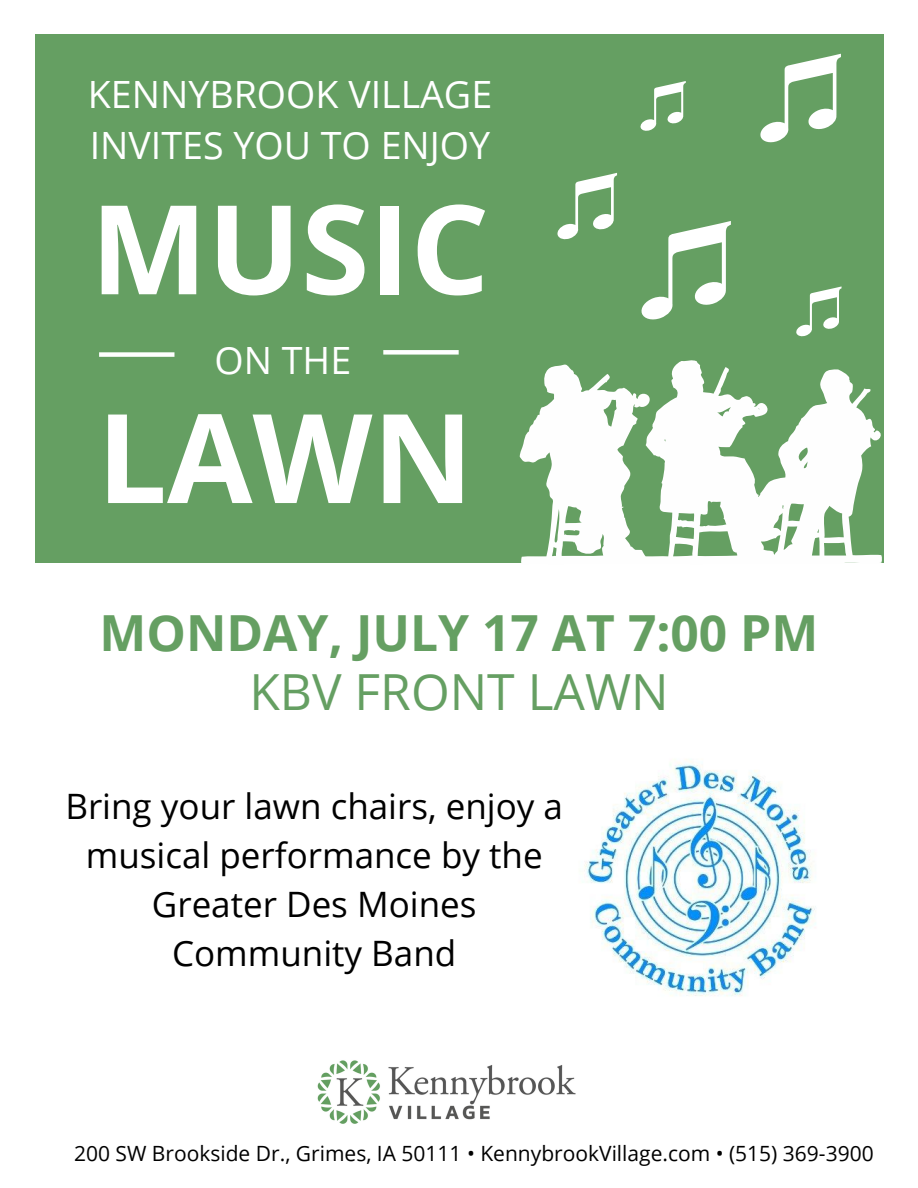
<style>
.page{position:relative;width:918px;height:1188px;background:#fff}
.page>*{position:absolute;margin:0;border:0;box-sizing:border-box;transform-origin:0 0}
.t1{font:700 124.05px "Open Sans";color:#fff}
.t2{font:700 49.8px "Open Sans";color:#659f62}
.t3{font:49.8px "Open Sans";color:#659f62}
.t4{font:37.65px/51.8px "Open Sans";color:#fff}
.t5{font:34.95px/48.9px "Open Sans";color:#000;text-align:center}
.t6{font:21px "Open Sans";color:#000}
</style>
<div class="page">
<div style="left:35px;top:34px;width:848px;height:528px;background:#659f62"></div>
<div style="left:99px;top:352px;width:75px;height:5px;background:#fff"></div>
<div style="left:383px;top:350px;width:76px;height:5px;background:#fff"></div>
<svg style="left:641px;top:221px;width:90px;height:99px"></svg>
<svg style="left:760px;top:54px;width:81px;height:89px"></svg>
<svg style="left:640px;top:81px;width:46px;height:50px"></svg>
<svg style="left:796px;top:286px;width:46px;height:51px"></svg>
<svg style="left:557px;top:173px;width:60px;height:67px"></svg>
<svg style="left:520px;top:359px;width:364px;height:204px;fill:#fefefe"></svg>
<img style="left:584px;top:759px;width:232px;height:237px">
<img style="left:317px;top:1060px;width:259px;height:64px">
<p class="t4" style="left:88px;top:67px;width:406px">KENNYBROOK VILLAGE<br>INVITES YOU TO ENJOY</p>
<p class="t1" style="left:91px;top:162px;width:400px">MUSIC</p>
<p class="t4" style="left:214px;top:333px;width:138px">ON THE</p>
<p class="t1" style="left:97px;top:371px;width:378px">LAWN</p>
<p class="t2" style="left:100px;top:598px;width:720px">MONDAY, JULY 17 AT 7:00 PM</p>
<p class="t3" style="left:249px;top:657px;width:421px">KBV FRONT LAWN</p>
<p class="t5" style="left:65px;top:781px;width:499px">Bring your lawn chairs, enjoy a musical performance by the<br>Greater Des Moines<br>Community Band</p>
<p class="t6" style="left:74px;top:1139px;width:801px">200 SW Brookside Dr., Grimes, IA 50111 • KennybrookVillage.com • (515) 369-3900</p>
</div>
